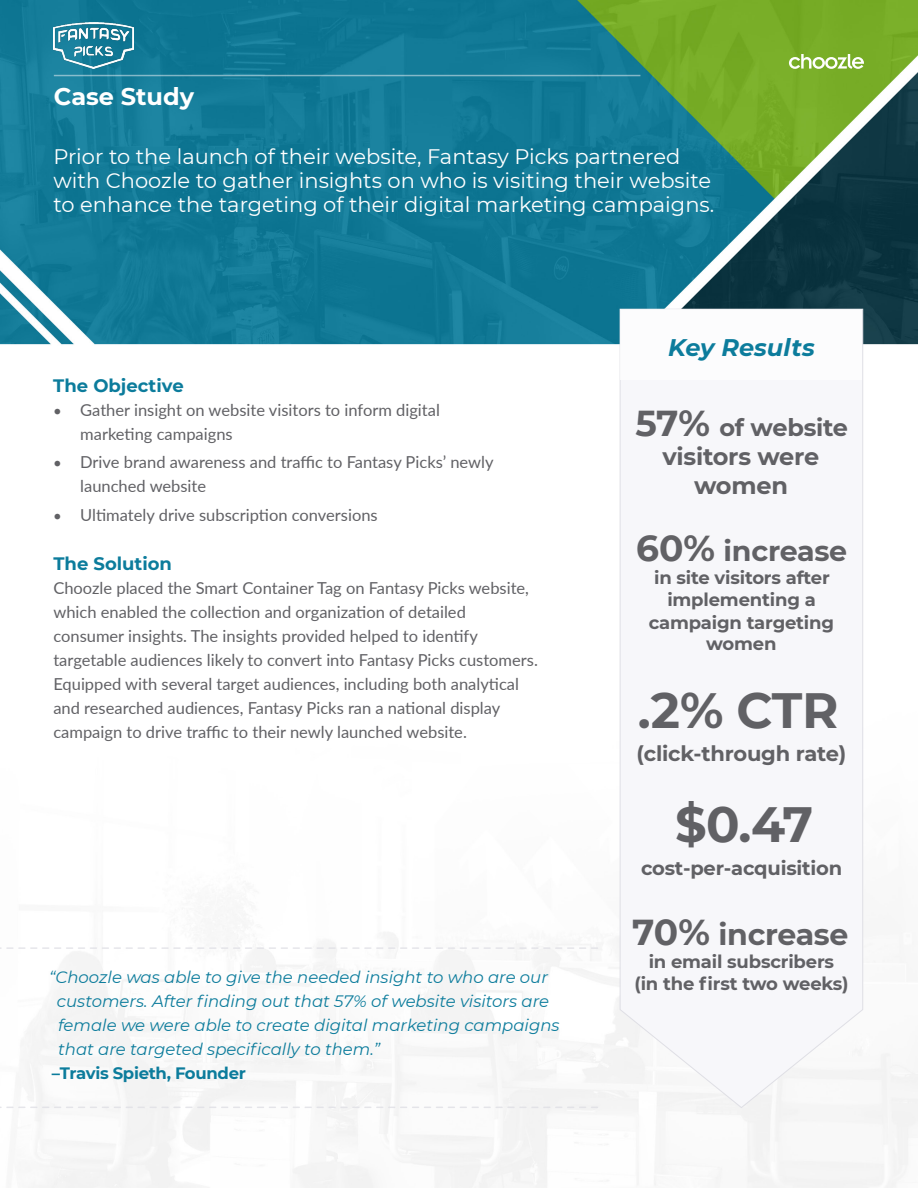
<style>
.page{position:relative;width:918px;height:1188px;background:#fff}
.page>*{position:absolute;margin:0;border:0;box-sizing:border-box;transform-origin:0 0}
.t1{font:700 49.5px "Montserrat";color:#616165}
.t2{font:700 30px "Montserrat";letter-spacing:-.01em;color:#616165}
.t3{font:700 28.5px "Montserrat";letter-spacing:-.01em;color:#616165}
.t4{font:700 24px/28.8px "Montserrat";letter-spacing:-.01em;color:#616165;text-align:center}
.t5{font:italic 700 24px "Montserrat";color:#0c7c9c}
.t6{font:700 24px "Montserrat";color:#fff}
.t7{font:21px/24px "Montserrat";color:#fff}
.t8{font:700 21px "Montserrat";letter-spacing:-.01em;color:#616165}
.t9{font:700 19.5px "Montserrat";letter-spacing:-.01em;color:#616165}
.t10{font:700 18px/22px "Montserrat";letter-spacing:-.01em;color:#616165;text-align:center}
.t11{font:700 18px "Montserrat";color:#0c7c9c}
.t12{font:16.5px/24px "Lato";color:#616165}
.t13{font:italic 16.5px/24px "Montserrat";color:#0c7c9c}
.t14{font:700 16.5px "Montserrat";letter-spacing:-.02em;color:#0c7c9c}
.s1{font-size:15px}
.s2{font-size:36px}
</style>
<div class="page">
<img style="left:0;top:0;width:918px;height:1188px">
<hr style="left:54px;top:75px;width:586px;height:1px;background:#f7f7fa">
<svg style="left:789px;top:54px;width:75px;height:15px"></svg>
<svg style="left:619px;top:308px;width:244px;height:801px"></svg>
<div style="left:621px;top:310px;width:241px;height:70px;background:#fff"></div>
<img style="left:53px;top:23px;width:81px;height:46px">
<svg style="left:0;top:947px;width:598px;height:2px"></svg>
<svg style="left:0;top:1107px;width:598px;height:1px"></svg>
<h3 class="t6" style="left:54px;top:79px;width:142px">Case Study</h3>
<p class="t7" style="left:53px;top:143px;width:662px">Prior to the launch of their website, Fantasy Picks partnered with Choozle to gather insights on who is visiting their website to enhance the targeting of their digital marketing campaigns.</p>
<p class="t11" style="left:53px;top:373px;width:132px">The Objective</p>
<p class="t12" style="left:80px;top:397px;width:361px;text-indent:-27px"><span class="s1">•</span> Gather insight on website visitors to inform digital marketing campaigns</p>
<p class="t12" style="left:80px;top:450px;width:415px;text-indent:-27px"><span class="s1">•</span> Drive brand awareness and traffic to Fantasy Picks’ newly launched website</p>
<p class="t12" style="left:53px;top:502px;width:326px"><span class="s1">•</span> Ultimately drive subscription conversions</p>
<p class="t11" style="left:53px;top:551px;width:120px">The Solution</p>
<p class="t12" style="left:53px;top:576px;width:486px">Choozle placed the Smart Container Tag on Fantasy Picks website, which enabled the collection and organization of detailed consumer insights. The insights provided helped to identify targetable audiences likely to convert into Fantasy Picks customers.<br>Equipped with several target audiences, including both analytical and researched audiences, Fantasy Picks ran a national display campaign to drive traffic to their newly launched website.</p>
<p class="t13" style="left:57px;top:965px;width:504px;text-indent:-8px">“Choozle was able to give the needed insight to who are our customers. After finding out that 57% of website visitors are female we were able to create digital marketing campaigns that are targeted specifically to them.”</p>
<p class="t14" style="left:52px;top:1061px;width:196px">–Travis Spieth, Founder</p>
<h3 class="t5" style="left:668px;top:330px;width:148px">Key Results</h3>
<h3 class="t4" style="left:636px;top:412px;width:214px"><span class="s2">57%</span> of website visitors were women</h3>
<h3 class="t3" style="left:636px;top:531px;width:213px"><span class="s2">60%</span> increase</h3>
<p class="t10" style="left:649px;top:566px;width:187px">in site visitors after implementing a campaign targeting women</p>
<h1 class="t1" style="left:638px;top:675px;width:202px">.2% CTR</h1>
<p class="t8" style="left:637px;top:738px;width:211px">(click-through rate)</p>
<h1 class="t1" style="left:675px;top:789px;width:140px">$0.47</h1>
<p class="t9" style="left:641px;top:854px;width:203px">cost-per-acquisition</p>
<h2 class="t2" style="left:632px;top:913px;width:218px"><span class="s2">70%</span> increase</h2>
<p class="t10" style="left:634px;top:949px;width:216px;line-height:22.5px">in email subscribers<br>(in the first two weeks)</p>
</div>
